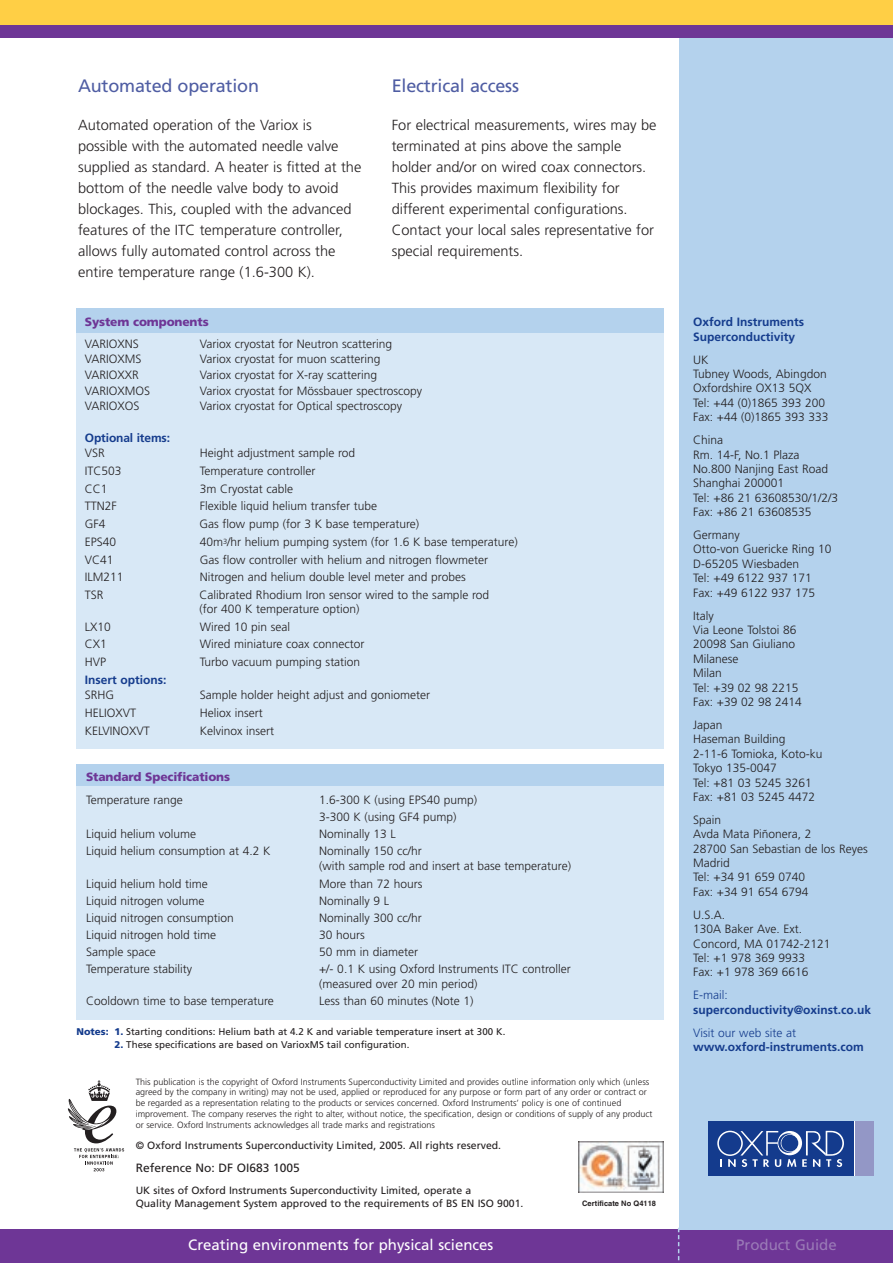
<style>
.page{position:relative;width:893px;height:1263px;background:#fff}
.page>*{position:absolute;margin:0;border:0;box-sizing:border-box;transform-origin:0 0}
.t1{font:18px "Frutiger";letter-spacing:-.01em;color:#4f5da3}
.t2{font:15px "Frutiger";color:#fff}
.t3{font:15px "Frutiger";color:#9a7ab7}
.t4{font:300 14.7px/21px "Frutiger";color:#231f20}
.t5{font:300 12px/14.4px "Frutiger";color:#231f20}
.t6{font:700 12px/14.4px "Frutiger";color:#153c8d}
.t7{font:900 12px "Frutiger";letter-spacing:-.01em;color:#6e3696}
.t8{font:300 12px "Frutiger";color:#153c8d}
.t9{font:12px "Frutiger";color:#231f20}
.t10{font:10.5px/12.6px "Frutiger";color:#231f20}
.t11{font:9.75px "Frutiger";color:#231f20}
.t12{font:300 9px/10.8px "Frutiger";color:#231f20}
.t13{font:700 7.5px "Helvetica";color:#231f20}
.s1{font-weight:900;color:#153c8d}
</style>
<div class="page">
<div style="left:0;top:1229px;width:893px;height:34px;background:#6e3696"></div>
<svg style="left:678px;top:1228px;width:1px;height:33px"></svg>
<div style="left:679px;top:37px;width:214px;height:1192px;background:#b4d2ed"></div>
<div style="left:708px;top:1121px;width:145px;height:55px;background:#143b8d"></div>
<div style="left:855px;top:1121px;width:19px;height:55px;background:#9397c6"></div>
<svg style="left:717px;top:1131px;width:127px;height:36px"></svg>
<div style="left:573px;top:1141px;width:98px;height:54px;background:linear-gradient(to right,#fff,#fff)"></div>
<img style="left:579px;top:1141px;width:85px;height:51px">
<svg style="left:68px;top:1080px;width:56px;height:91px"></svg>
<div style="left:76px;top:315px;width:587px;height:433px;background:#d8e8f6"></div>
<div style="left:76px;top:308px;width:587px;height:24px;background:#b4d2ed"></div>
<div style="left:76px;top:772px;width:587px;height:248px;background:#d8e8f6"></div>
<div style="left:76px;top:764px;width:587px;height:22px;background:#b4d2ed"></div>
<div style="left:0;top:0;width:893px;height:26px;background:#ffcf45"></div>
<div style="left:0;top:26px;width:893px;height:12px;background:#6e3696"></div>
<h1 class="t1" style="left:78px;top:78px;width:182px">Automated operation</h1>
<p class="t4" style="left:78px;top:115px;width:285px">Automated operation of the Variox is possible with the automated needle valve supplied as standard. A heater is fitted at the bottom of the needle valve body to avoid blockages. This, coupled with the advanced features of the ITC temperature controller, allows fully automated control across the entire temperature range (1.6-300 K).</p>
<h1 class="t1" style="left:392px;top:78px;width:129px">Electrical access</h1>
<p class="t4" style="left:392px;top:115px;width:266px">For electrical measurements, wires may be terminated at pins above the sample holder and/or on wired coax connectors.<br>This provides maximum flexibility for different experimental configurations.<br>Contact your local sales representative for special requirements.</p>
<p class="t7" style="left:85px;top:317px;width:125px">System components</p>
<p class="t5" style="left:85px;top:337px;width:56px">VARIOXNS</p>
<p class="t5" style="left:200px;top:337px;width:194px">Variox cryostat for Neutron scattering</p>
<p class="t5" style="left:85px;top:353px;width:58px">VARIOXMS</p>
<p class="t5" style="left:200px;top:353px;width:182px">Variox cryostat for muon scattering</p>
<p class="t5" style="left:85px;top:369px;width:56px">VARIOXXR</p>
<p class="t5" style="left:200px;top:369px;width:179px">Variox cryostat for X-ray scattering</p>
<p class="t5" style="left:85px;top:384px;width:67px">VARIOXMOS</p>
<p class="t5" style="left:200px;top:384px;width:224px">Variox cryostat for Mössbauer spectroscopy</p>
<p class="t5" style="left:85px;top:400px;width:56px">VARIOXOS</p>
<p class="t5" style="left:200px;top:400px;width:204px">Variox cryostat for Optical spectroscopy</p>
<p class="t6" style="left:85px;top:431px;width:87px">Optional items:</p>
<p class="t5" style="left:85px;top:447px;width:22px">VSR</p>
<p class="t5" style="left:200px;top:447px;width:157px">Height adjustment sample rod</p>
<p class="t5" style="left:85px;top:464px;width:38px">ITC503</p>
<p class="t5" style="left:200px;top:464px;width:117px">Temperature controller</p>
<p class="t5" style="left:85px;top:482px;width:24px">CC1</p>
<p class="t5" style="left:200px;top:482px;width:95px">3m Cryostat cable</p>
<p class="t5" style="left:85px;top:500px;width:34px">TTN2F</p>
<p class="t5" style="left:200px;top:500px;width:179px">Flexible liquid helium transfer tube</p>
<p class="t5" style="left:85px;top:518px;width:22px">GF4</p>
<p class="t5" style="left:200px;top:518px;width:221px">Gas flow pump (for 3 K base temperature)</p>
<p class="t5" style="left:85px;top:535px;width:33px">EPS40</p>
<p class="t5" style="left:200px;top:535px;width:320px">40m<sup>3</sup>/hr helium pumping system (for 1.6 K base temperature)</p>
<p class="t5" style="left:85px;top:553px;width:30px">VC41</p>
<p class="t5" style="left:200px;top:553px;width:290px">Gas flow controller with helium and nitrogen flowmeter</p>
<p class="t5" style="left:85px;top:571px;width:40px">ILM211</p>
<p class="t5" style="left:200px;top:571px;width:267px">Nitrogen and helium double level meter and probes</p>
<p class="t5" style="left:85px;top:589px;width:20px">TSR</p>
<p class="t5" style="left:200px;top:589px;width:291px;line-height:13.5px">Calibrated Rhodium Iron sensor wired to the sample rod (for 400 K temperature option)</p>
<p class="t5" style="left:85px;top:620px;width:28px">LX10</p>
<p class="t5" style="left:200px;top:620px;width:92px">Wired 10 pin seal</p>
<p class="t5" style="left:85px;top:638px;width:24px">CX1</p>
<p class="t5" style="left:200px;top:638px;width:166px">Wired miniature coax connector</p>
<p class="t5" style="left:85px;top:655px;width:23px">HVP</p>
<p class="t5" style="left:200px;top:655px;width:162px">Turbo vacuum pumping station</p>
<p class="t6" style="left:85px;top:673px;width:83px">Insert options:</p>
<p class="t5" style="left:85px;top:689px;width:31px">SRHG</p>
<p class="t5" style="left:200px;top:689px;width:232px">Sample holder height adjust and goniometer</p>
<p class="t5" style="left:85px;top:707px;width:53px">HELIOXVT</p>
<p class="t5" style="left:200px;top:707px;width:64px">Heliox insert</p>
<p class="t5" style="left:85px;top:724px;width:66px">KELVINOXVT</p>
<p class="t5" style="left:200px;top:724px;width:76px">Kelvinox insert</p>
<p class="t7" style="left:86px;top:771px;width:146px">Standard Specifications</p>
<p class="t5" style="left:86px;top:793px;width:98px">Temperature range</p>
<p class="t5" style="left:319px;top:792px;width:160px;line-height:17.1px">1.6-300 K (using EPS40 pump)<br>3-300 K (using GF4 pump)</p>
<p class="t5" style="left:86px;top:828px;width:112px">Liquid helium volume</p>
<p class="t5" style="left:319px;top:828px;width:78px">Nominally 13 L</p>
<p class="t5" style="left:86px;top:845px;width:186px">Liquid helium consumption at 4.2 K</p>
<p class="t5" style="left:319px;top:845px;width:253px;line-height:15px">Nominally 150 cc/hr<br>(with sample rod and insert at base temperature)</p>
<p class="t5" style="left:86px;top:877px;width:123px">Liquid helium hold time</p>
<p class="t5" style="left:319px;top:877px;width:105px">More than 72 hours</p>
<p class="t5" style="left:86px;top:894px;width:120px">Liquid nitrogen volume</p>
<p class="t5" style="left:319px;top:894px;width:72px">Nominally 9 L</p>
<p class="t5" style="left:86px;top:911px;width:149px">Liquid nitrogen consumption</p>
<p class="t5" style="left:319px;top:911px;width:104px">Nominally 300 cc/hr</p>
<p class="t5" style="left:86px;top:928px;width:132px">Liquid nitrogen hold time</p>
<p class="t5" style="left:319px;top:928px;width:47px">30 hours</p>
<p class="t5" style="left:86px;top:945px;width:71px">Sample space</p>
<p class="t5" style="left:319px;top:945px;width:101px">50 mm in diameter</p>
<p class="t5" style="left:86px;top:963px;width:108px">Temperature stability</p>
<p class="t5" style="left:319px;top:962px;width:253px;line-height:15px">+/- 0.1 K using Oxford Instruments ITC controller (measured over 20 min period)</p>
<p class="t5" style="left:86px;top:995px;width:189px">Cooldown time to base temperature</p>
<p class="t5" style="left:319px;top:995px;width:156px">Less than 60 minutes (Note 1)</p>
<p class="t11" style="left:77px;top:1028px;width:430px"><span class="s1">Notes: 1.</span> Starting conditions: Helium bath at 4.2 K and variable temperature insert at 300 K.</p>
<p class="t11" style="left:114px;top:1041px;width:297px"><span class="s1">2.</span> These specifications are based on VarioxMS tail configuration.</p>
<p class="t12" style="left:136px;top:1077px;width:518px">This publication is the copyright of Oxford Instruments Superconductivity Limited and provides outline information only which (unless agreed by the company in writing) may not be used, applied or reproduced for any purpose or form part of any order or contract or be regarded as a representation relating to the products or services concerned. Oxford Instruments’ policy is one of continued improvement. The company reserves the right to alter, without notice, the specification, design or conditions of supply of any product or service. Oxford Instruments acknowledges all trade marks and registrations</p>
<p class="t10" style="left:136px;top:1140px;width:367px">© Oxford Instruments Superconductivity Limited, 2005. All rights reserved.</p>
<p class="t9" style="left:136px;top:1163px;width:166px">Reference No: DF OI683 1005</p>
<p class="t10" style="left:136px;top:1185px;width:389px">UK sites of Oxford Instruments Superconductivity Limited, operate a<br>Quality Management System approved to the requirements of BS EN ISO 9001.</p>
<p class="t13" style="left:582px;top:1201px;width:75px">Certificate No Q4118</p>
<p class="t6" style="left:693px;top:316px;width:112px">Oxford Instruments<br>Superconductivity</p>
<p class="t5" style="left:693px;top:353px;width:137px">UK<br>Tubney Woods, Abingdon<br>Oxfordshire OX13 5QX<br>Tel: +44 (0)1865 393 200<br>Fax: +44 (0)1865 393 333</p>
<p class="t5" style="left:693px;top:434px;width:146px">China<br>Rm. 14-F, No.1 Plaza<br>No.800 Nanjing East Road<br>Shanghai 200001<br>Tel: +86 21 63608530/1/2/3<br>Fax: +86 21 63608535</p>
<p class="t5" style="left:693px;top:529px;width:140px">Germany<br>Otto-von Guericke Ring 10<br>D-65205 Wiesbaden<br>Tel: +49 6122 937 171<br>Fax: +49 6122 937 175</p>
<p class="t5" style="left:693px;top:609px;width:110px">Italy<br>Via Leone Tolstoi 86<br>20098 San Giuliano<br>Milanese<br>Milan<br>Tel: +39 02 98 2215<br>Fax: +39 02 98 2414</p>
<p class="t5" style="left:693px;top:718px;width:131px">Japan<br>Haseman Building<br>2-11-6 Tomioka, Koto-ku<br>Tokyo 135-0047<br>Tel: +81 03 5245 3261<br>Fax: +81 03 5245 4472</p>
<p class="t5" style="left:693px;top:813px;width:176px">Spain<br>Avda Mata Piñonera, 2<br>28700 San Sebastian de los Reyes<br>Madrid<br>Tel: +34 91 659 0740<br>Fax: +34 91 654 6794</p>
<p class="t5" style="left:693px;top:908px;width:139px">U.S.A.<br>130A Baker Ave. Ext.<br>Concord, MA 01742-2121<br>Tel: +1 978 369 9933<br>Fax: +1 978 369 6616</p>
<p class="t8" style="left:693px;top:990px;width:36px">E-mail:</p>
<p class="t6" style="left:693px;top:1003px;width:180px">superconductivity@oxinst.co.uk</p>
<p class="t8" style="left:693px;top:1027px;width:104px">Visit our web site at</p>
<p class="t6" style="left:693px;top:1040px;width:172px">www.oxford-instruments.com</p>
<p class="t2" style="left:188px;top:1238px;width:307px">Creating environments for physical sciences</p>
<p class="t3" style="left:736px;top:1239px;width:102px">Product Guide</p>
</div>
